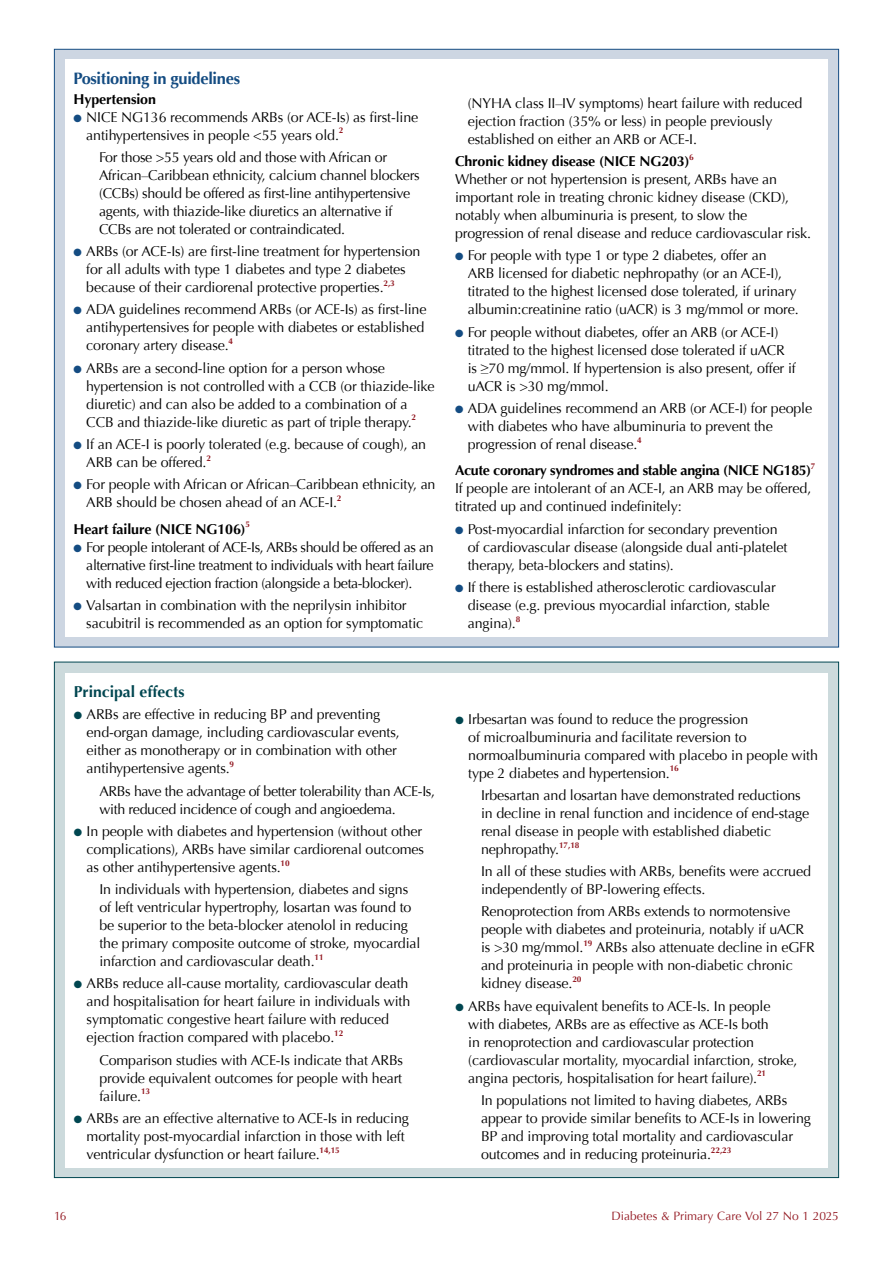
<style>
.page{position:relative;width:893px;height:1263px;background:#fff}
.page>*{position:absolute;margin:0;border:0;box-sizing:border-box;transform-origin:0 0}
.t1{font:700 16.5px "Optima";letter-spacing:-.02em;color:#144c82}
.t2{font:700 15.75px "Optima";color:#004650}
.t3{font:14.25px/18px "Optima";letter-spacing:-.01em;color:#000}
.t4{font:700 14.25px "Optima";letter-spacing:-.01em;color:#000}
.t5{font:12px "Optima";color:#941a23}
.s1{color:#144c82}
.s2{font-weight:700}
.s3{color:#004650}
</style>
<div class="page">
<div style="left:54px;top:49px;width:785px;height:598px;background:#cdd6e2;border:1px solid #144c82"></div>
<div style="left:65px;top:59px;width:762px;height:577px;background:#fff"></div>
<div style="left:54px;top:662px;width:785px;height:516px;background:#ccdadc;border:1px solid #004650"></div>
<div style="left:65px;top:673px;width:763px;height:494px;background:#fff"></div>
<p class="t1" style="left:74px;top:68px;width:168px">Positioning in guidelines</p>
<p class="t4" style="left:74px;top:91px;width:84px">Hypertension</p>
<p class="t3" style="left:86px;top:108px;width:333px;text-indent:-13px"><span class="s1">●</span> NICE NG136 recommends ARBs (or ACE-Is) as first-line antihypertensives in people &lt;55 years old.<sup>2</sup></p>
<p class="t3" style="left:99px;top:148px;width:322px">For those &gt;55 years old and those with African or African–Caribbean ethnicity, calcium channel blockers (CCBs) should be offered as first-line antihypertensive agents, with thiazide-like diuretics an alternative if CCBs are not tolerated or contraindicated.</p>
<p class="t3" style="left:86px;top:243px;width:336px;text-indent:-13px"><span class="s1">●</span> ARBs (or ACE-Is) are first-line treatment for hypertension for all adults with type 1 diabetes and type 2 diabetes because of their cardiorenal protective properties.<sup>2,3</sup></p>
<p class="t3" style="left:86px;top:301px;width:342px;text-indent:-13px"><span class="s1">●</span> ADA guidelines recommend ARBs (or ACE-Is) as first-line antihypertensives for people with diabetes or established coronary artery disease.<sup>4</sup></p>
<p class="t3" style="left:86px;top:359px;width:350px;text-indent:-13px"><span class="s1">●</span> ARBs are a second-line option for a person whose hypertension is not controlled with a CCB (or thiazide-like diuretic) and can also be added to a combination of a CCB and thiazide-like diuretic as part of triple therapy.<sup>2</sup></p>
<p class="t3" style="left:86px;top:435px;width:341px;text-indent:-13px"><span class="s1">●</span> If an ACE-I is poorly tolerated (e.g. because of cough), an<br>ARB can be offered.<sup>2</sup></p>
<p class="t3" style="left:86px;top:476px;width:351px;text-indent:-13px"><span class="s1">●</span> For people with African or African–Caribbean ethnicity, an<br>ARB should be chosen ahead of an ACE-I.<sup>2</sup></p>
<p class="t4" style="left:74px;top:521px;width:178px">Heart failure (NICE NG106)<sup>5</sup></p>
<p class="t3" style="left:86px;top:538px;width:349px;text-align:justify;text-indent:-13px"><span class="s1">●</span> For people intolerant of ACE-Is, ARBs should be offered as an alternative first-line treatment to individuals with heart failure with reduced ejection fraction (alongside a beta-blocker).</p>
<p class="t3" style="left:86px;top:596px;width:338px;text-indent:-13px"><span class="s1">●</span> Valsartan in combination with the neprilysin inhibitor sacubitril is recommended as an option for symptomatic</p>
<p class="t3" style="left:468px;top:94px;width:336px">(NYHA class II–IV symptoms) heart failure with reduced ejection fraction (35% or less) in people previously established on either an ARB or ACE-I.</p>
<p class="t3" style="left:455px;top:153px;width:358px"><span class="s2">Chronic kidney disease (NICE NG203)</span><sup>6<br></sup>Whether or not hypertension is present, ARBs have an important role in treating chronic kidney disease (CKD), notably when albuminuria is present, to slow the progression of renal disease and reduce cardiovascular risk.</p>
<p class="t3" style="left:468px;top:247px;width:332px;text-indent:-13px"><span class="s1">●</span> For people with type 1 or type 2 diabetes, offer an<br>ARB licensed for diabetic nephropathy (or an ACE-I), titrated to the highest licensed dose tolerated, if urinary albumin:creatinine ratio (uACR) is 3 mg/mmol or more.</p>
<p class="t3" style="left:468px;top:323px;width:329px;text-indent:-13px"><span class="s1">●</span> For people without diabetes, offer an ARB (or ACE-I) titrated to the highest licensed dose tolerated if uACR is ≥70 mg/mmol. If hypertension is also present, offer if uACR is &gt;30 mg/mmol.</p>
<p class="t3" style="left:468px;top:399px;width:346px;text-indent:-13px"><span class="s1">●</span> ADA guidelines recommend an ARB (or ACE-I) for people with diabetes who have albuminuria to prevent the progression of renal disease.<sup>4</sup></p>
<p class="t3" style="left:455px;top:462px;width:362px"><span class="s2">Acute coronary syndromes and stable angina (NICE NG185)</span><sup>7<br></sup>If people are intolerant of an ACE-I, an ARB may be offered, titrated up and continued indefinitely:</p>
<p class="t3" style="left:468px;top:520px;width:321px;text-indent:-13px"><span class="s1">●</span> Post-myocardial infarction for secondary prevention of cardiovascular disease (alongside dual anti-platelet therapy, beta-blockers and statins).</p>
<p class="t3" style="left:468px;top:578px;width:309px;text-indent:-13px"><span class="s1">●</span> If there is established atherosclerotic cardiovascular disease (e.g. previous myocardial infarction, stable angina).<sup>8</sup></p>
<p class="t2" style="left:74px;top:683px;width:112px">Principal effects</p>
<p class="t3" style="left:87px;top:706px;width:315px;text-indent:-13px"><span class="s3">●</span> ARBs are effective in reducing BP and preventing end-organ damage, including cardiovascular events, either as monotherapy or in combination with other antihypertensive agents.<sup>9</sup></p>
<p class="t3" style="left:99px;top:782px;width:337px">ARBs have the advantage of better tolerability than ACE-Is, with reduced incidence of cough and angioedema.</p>
<p class="t3" style="left:87px;top:822px;width:339px;text-indent:-13px"><span class="s3">●</span> In people with diabetes and hypertension (without other complications), ARBs have similar cardiorenal outcomes as other antihypertensive agents.<sup>10</sup></p>
<p class="t3" style="left:99px;top:880px;width:323px">In individuals with hypertension, diabetes and signs of left ventricular hypertrophy, losartan was found to be superior to the beta-blocker atenolol in reducing the primary composite outcome of stroke, myocardial infarction and cardiovascular death.<sup>11</sup></p>
<p class="t3" style="left:87px;top:975px;width:325px;text-indent:-13px"><span class="s3">●</span> ARBs reduce all-cause mortality, cardiovascular death and hospitalisation for heart failure in individuals with symptomatic congestive heart failure with reduced ejection fraction compared with placebo.<sup>12</sup></p>
<p class="t3" style="left:99px;top:1051px;width:305px;text-align:justify">Comparison studies with ACE-Is indicate that ARBs provide equivalent outcomes for people with heart failure.<sup>13</sup></p>
<p class="t3" style="left:87px;top:1109px;width:324px;text-indent:-13px"><span class="s3">●</span> ARBs are an effective alternative to ACE-Is in reducing mortality post-myocardial infarction in those with left ventricular dysfunction or heart failure.<sup>14,15</sup></p>
<p class="t3" style="left:468px;top:710px;width:351px;text-indent:-13px"><span class="s3">●</span> Irbesartan was found to reduce the progression<br>of microalbuminuria and facilitate reversion to normoalbuminuria compared with placebo in people with type 2 diabetes and hypertension.<sup>16</sup></p>
<p class="t3" style="left:481px;top:786px;width:330px">Irbesartan and losartan have demonstrated reductions in decline in renal function and incidence of end-stage renal disease in people with established diabetic nephropathy.<sup>17,18</sup></p>
<p class="t3" style="left:481px;top:862px;width:331px">In all of these studies with ARBs, benefits were accrued independently of BP-lowering effects.</p>
<p class="t3" style="left:481px;top:903px;width:335px">Renoprotection from ARBs extends to normotensive people with diabetes and proteinuria, notably if uACR is &gt;30 mg/mmol.<sup>19</sup> ARBs also attenuate decline in eGFR and proteinuria in people with non-diabetic chronic kidney disease.<sup>20</sup></p>
<p class="t3" style="left:468px;top:997px;width:331px;text-indent:-13px"><span class="s3">●</span> ARBs have equivalent benefits to ACE-Is. In people with diabetes, ARBs are as effective as ACE-Is both<br>in renoprotection and cardiovascular protection (cardiovascular mortality, myocardial infarction, stroke, angina pectoris, hospitalisation for heart failure).<sup>21</sup></p>
<p class="t3" style="left:481px;top:1091px;width:331px">In populations not limited to having diabetes, ARBs appear to provide similar benefits to ACE-Is in lowering BP and improving total mortality and cardiovascular outcomes and in reducing proteinuria.<sup>22,23</sup></p>
<p class="t5" style="left:54px;top:1209px;width:14px">16</p>
<p class="t5" style="left:612px;top:1209px;width:229px">Diabetes &amp; Primary Care Vol 27 No 1 2025</p>
</div>
